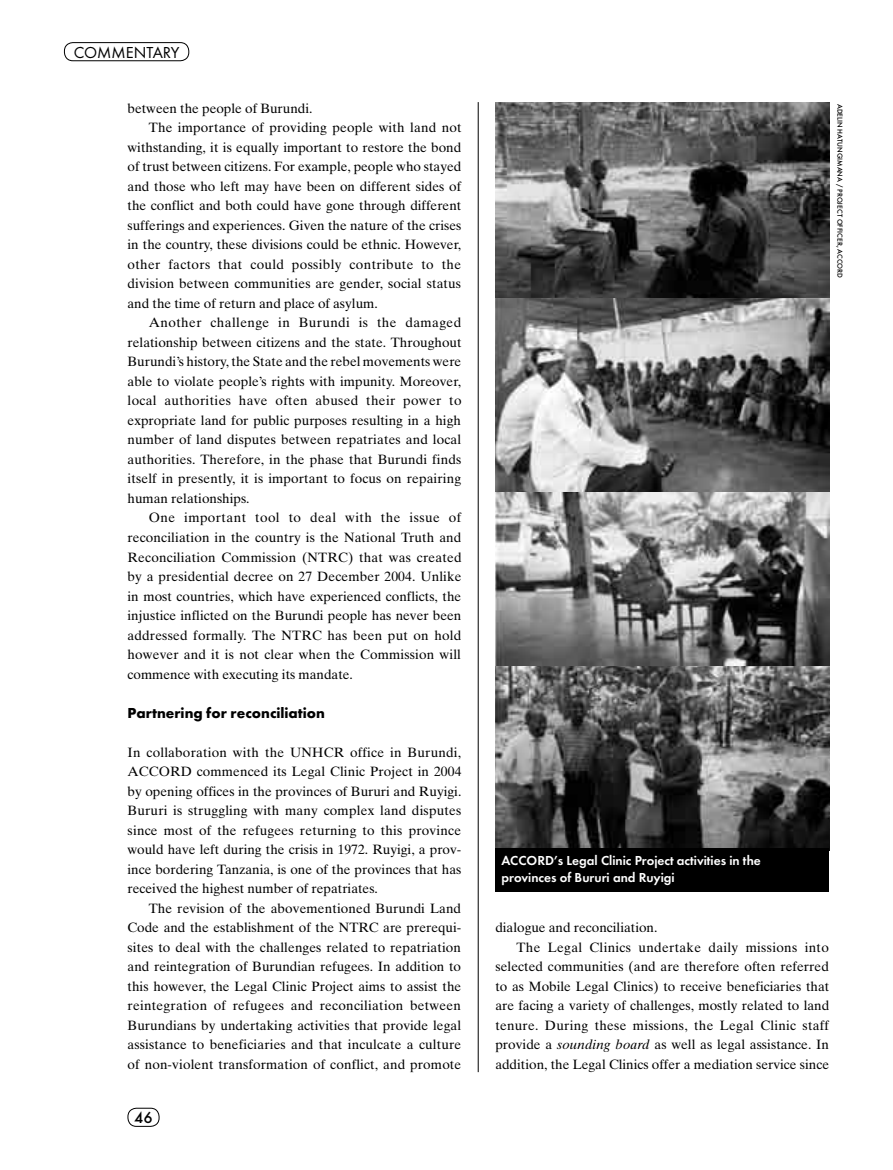
<style>
.page{position:relative;width:893px;height:1170px;background:#fff}
.page>*{position:absolute;margin:0;border:0;box-sizing:border-box;transform-origin:0 0}
.t1{font:16.5px "Futura T";color:#000}
.t2{font:500 16.5px "Futura T";color:#000}
.t3{font:700 15px "Futura T";color:#000}
.t4{font:13.5px "Times Ten";letter-spacing:.005em;color:#000}
.t5{font:13.5px "Times Ten";letter-spacing:.025em;color:#000}
.t6{font:13.5px "Times Ten";letter-spacing:.03em;color:#000}
.t7{font:600 13.5px/16.5px "Futura T";color:#fff}
.t8{font:500 7.5px "Futura T";color:#000}
.s1{font-family:"Times Ten Italic Os F"}
</style>
<div class="page">
<hr style="left:478px;top:102px;width:1px;height:969px;background:#000">
<img style="left:495px;top:102px;width:334px;height:196px">
<img style="left:495px;top:494px;width:334px;height:354px">
<img style="left:495px;top:298px;width:334px;height:196px">
<svg style="left:127px;top:1107px;width:33px;height:19px"></svg>
<svg style="left:64px;top:42px;width:126px;height:19px"></svg>
<div style="left:495px;top:848px;width:334px;height:43px;background:#000"></div>
<p class="t1" style="left:74px;top:42px;width:107px">COMMENTARY</p>
<p class="t4" style="left:128px;top:100px;width:186px">between the people of Burundi.</p>
<p class="t4" style="left:149px;top:120px;width:314px">The importance of providing people with land not</p>
<p class="t4" style="left:128px;top:139px;width:335px">withstanding, it is equally important to restore the bond</p>
<p class="t4" style="left:128px;top:159px;width:335px">of trust between citizens. For example, people who stayed</p>
<p class="t4" style="left:128px;top:178px;width:335px">and those who left may have been on different sides of</p>
<p class="t4" style="left:128px;top:198px;width:335px">the conflict and both could have gone through different</p>
<p class="t4" style="left:128px;top:217px;width:335px">sufferings and experiences. Given the nature of the crises</p>
<p class="t4" style="left:128px;top:237px;width:335px">in the country, these divisions could be ethnic. However,</p>
<p class="t5" style="left:128px;top:256px;width:335px">other factors that could possibly contribute to the</p>
<p class="t4" style="left:128px;top:276px;width:335px">division between communities are gender, social status</p>
<p class="t4" style="left:128px;top:295px;width:252px">and the time of return and place of asylum.</p>
<p class="t6" style="left:149px;top:315px;width:314px">Another challenge in Burundi is the damaged</p>
<p class="t4" style="left:128px;top:334px;width:336px">relationship between citizens and the state. Throughout</p>
<p class="t4" style="left:128px;top:354px;width:335px">Burundi’s history, the State and the rebel movements were</p>
<p class="t4" style="left:128px;top:373px;width:335px">able to violate people’s rights with impunity. Moreover,</p>
<p class="t5" style="left:128px;top:393px;width:335px">local authorities have often abused their power to</p>
<p class="t4" style="left:128px;top:412px;width:335px">expropriate land for public purposes resulting in a high</p>
<p class="t4" style="left:128px;top:432px;width:335px">number of land disputes between repatriates and local</p>
<p class="t4" style="left:128px;top:451px;width:335px">authorities. Therefore, in the phase that Burundi finds</p>
<p class="t4" style="left:128px;top:471px;width:335px">itself in presently, it is important to focus on repairing</p>
<p class="t4" style="left:128px;top:490px;width:124px">human relationships.</p>
<p class="t6" style="left:149px;top:510px;width:314px">One important tool to deal with the issue of</p>
<p class="t4" style="left:128px;top:529px;width:335px">reconciliation in the country is the National Truth and</p>
<p class="t4" style="left:128px;top:549px;width:335px">Reconciliation Commission (NTRC) that was created</p>
<p class="t4" style="left:128px;top:568px;width:335px">by a presidential decree on 27 December 2004. Unlike</p>
<p class="t4" style="left:128px;top:588px;width:335px">in most countries, which have experienced conflicts, the</p>
<p class="t4" style="left:128px;top:607px;width:335px">injustice inflicted on the Burundi people has never been</p>
<p class="t4" style="left:128px;top:627px;width:335px">addressed formally. The NTRC has been put on hold</p>
<p class="t4" style="left:128px;top:646px;width:335px">however and it is not clear when the Commission will</p>
<p class="t4" style="left:128px;top:666px;width:227px">commence with executing its mandate.</p>
<p class="t3" style="left:128px;top:704px;width:199px">Partnering for reconciliation</p>
<p class="t4" style="left:128px;top:744px;width:335px">In collaboration with the UNHCR office in Burundi,</p>
<p class="t4" style="left:128px;top:763px;width:335px">ACCORD commenced its Legal Clinic Project in 2004</p>
<p class="t4" style="left:128px;top:783px;width:335px">by opening offices in the provinces of Bururi and Ruyigi.</p>
<p class="t4" style="left:128px;top:802px;width:335px">Bururi is struggling with many complex land disputes</p>
<p class="t4" style="left:128px;top:822px;width:335px">since most of the refugees returning to this province</p>
<p class="t4" style="left:128px;top:841px;width:335px">would have left during the crisis in 1972. Ruyigi, a prov-</p>
<p class="t4" style="left:128px;top:861px;width:335px">ince bordering Tanzania, is one of the provinces that has</p>
<p class="t4" style="left:128px;top:880px;width:252px">received the highest number of repatriates.</p>
<p class="t4" style="left:149px;top:900px;width:314px">The revision of the abovementioned Burundi Land</p>
<p class="t4" style="left:128px;top:919px;width:335px">Code and the establishment of the NTRC are prerequi-</p>
<p class="t4" style="left:128px;top:939px;width:335px">sites to deal with the challenges related to repatriation</p>
<p class="t4" style="left:128px;top:958px;width:335px">and reintegration of Burundian refugees. In addition to</p>
<p class="t4" style="left:128px;top:978px;width:335px">this however, the Legal Clinic Project aims to assist the</p>
<p class="t4" style="left:128px;top:997px;width:335px">reintegration of refugees and reconciliation between</p>
<p class="t4" style="left:128px;top:1017px;width:335px">Burundians by undertaking activities that provide legal</p>
<p class="t4" style="left:128px;top:1036px;width:335px">assistance to beneficiaries and that inculcate a culture</p>
<p class="t4" style="left:128px;top:1056px;width:335px">of non-violent transformation of conflict, and promote</p>
<p class="t2" style="left:134px;top:1107px;width:20px">46</p>
<p class="t8" style="left:844px;top:104px;width:176px;rotate:90deg">ADELIN HATUNGIMANA / PROJECT OFFICER, ACCORD</p>
<p class="t7" style="left:502px;top:852px;width:261px">ACCORD’s Legal Clinic Project activities in the provinces of Bururi and Ruyigi</p>
<p class="t4" style="left:495px;top:919px;width:164px">dialogue and reconciliation.</p>
<p class="t5" style="left:517px;top:939px;width:314px">The Legal Clinics undertake daily missions into</p>
<p class="t4" style="left:495px;top:958px;width:335px">selected communities (and are therefore often referred</p>
<p class="t4" style="left:495px;top:978px;width:335px">to as Mobile Legal Clinics) to receive beneficiaries that</p>
<p class="t4" style="left:495px;top:997px;width:335px">are facing a variety of challenges, mostly related to land</p>
<p class="t4" style="left:495px;top:1017px;width:335px">tenure. During these missions, the Legal Clinic staff</p>
<p class="t4" style="left:495px;top:1036px;width:335px">provide a <span class="s1">sounding board</span> as well as legal assistance. In</p>
<p class="t4" style="left:495px;top:1056px;width:335px">addition, the Legal Clinics offer a mediation service since</p>
</div>
